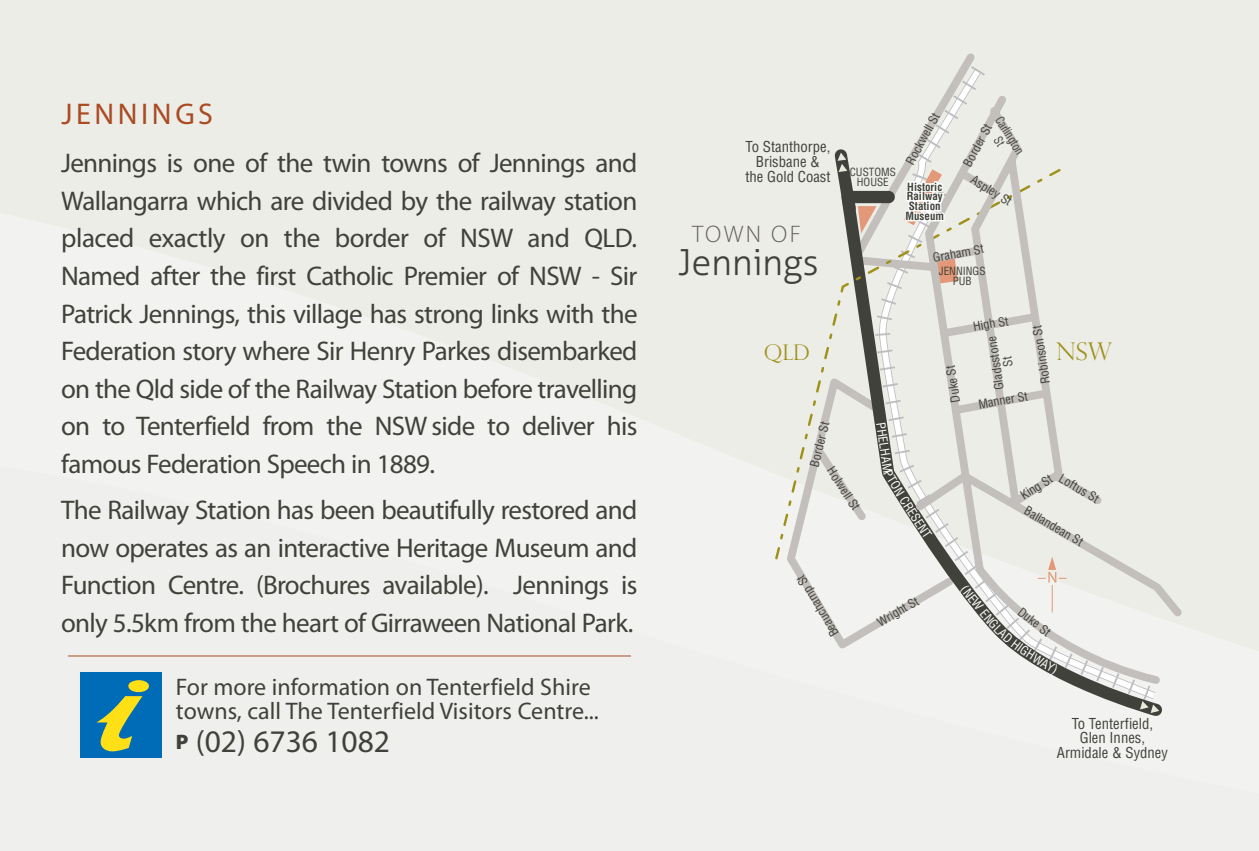
<style>
.page{position:relative;width:1259px;height:851px;background:#fff}
.page>*{position:absolute;margin:0;border:0;box-sizing:border-box;transform-origin:0 0}
.t1{font:300 36px "Aller";color:#40413a}
.t2{font:31.5px "Myriad Pro";color:#40413a}
.t3{font:30px "Myriad Pro";letter-spacing:.12em;color:#aa4b22}
.t4{font:27px/37.5px "Myriad Pro";letter-spacing:-.025em;color:#40413a;text-align:justify}
.t5{font:300 24.3px "Perpetua Titling";color:#9f911a}
.t6{font:24px/24px "Myriad Pro";color:#40413a}
.t7{font:300 24px "Myriad Pro";letter-spacing:.1em;color:#635f59}
.t8{font:300 21.6px "Perpetua Titling";color:#9f911a}
.t9{font:condensed 14.7px/14.7px "Helvetica";color:#40413a;text-align:center}
.t10{font:condensed 12.3px/12.3px "Helvetica";color:#40413a;text-align:center}
.t11{font:condensed 12.3px/12.3px "Helvetica";color:#40413a;text-align:center;scale:.85 1}
.t12{font:condensed 12.3px "Helvetica";color:#fff}
.t13{font:700 condensed 11.1px/9.9px "Helvetica";color:#40413a;text-align:center}
.t14{font:condensed 11.1px/9.9px "Helvetica";color:#40413a;text-align:center}
.s1{font-weight:900;font-size:21px}
</style>
<div class="page">
<div style="left:0;top:784px;width:1259px;height:66px;background:#eff0ed"></div>
<div style="left:0;top:0;width:1259px;height:784px;background:#eff0ed"></div>
<div style="left:81px;top:672px;width:81px;height:85px;background:#006bb6"></div>
<svg style="left:96px;top:696px;width:46px;height:55px"></svg>
<div style="left:128px;top:680px;width:21px;height:12px;background:#ffdf16;border-radius:50%"></div>
<hr style="left:68px;top:655px;width:563px;height:1px;background:#aa4b22">
<svg style="left:782px;top:561px;width:25px;height:94px"></svg>
<svg style="left:833px;top:689px;width:335px;height:33px"></svg>
<svg style="left:773px;top:165px;width:34px;height:396px;background:#ebeae5"></svg>
<svg style="left:807px;top:89px;width:374px;height:600px"></svg>
<svg style="left:827px;top:53px;width:161px;height:231px;background:#dddbd6"></svg>
<svg style="left:1140px;top:701px;width:19px;height:12px"></svg>
<svg style="left:883px;top:469px;width:27px;height:36px"></svg>
<svg style="left:921px;top:529px;width:11px;height:10px"></svg>
<svg style="left:958px;top:556px;width:108px;height:119px"></svg>
<p class="t3" style="left:61px;top:96px;width:153px">JENNINGS</p>
<p class="t4" style="left:61px;top:144px;width:578px">Jennings is one of the twin towns of Jennings and Wallangarra which are divided by the railway station placed exactly on the border of NSW and QLD.<br>Named after the first Catholic Premier of NSW - Sir Patrick Jennings, this village has strong links with the Federation story where Sir Henry Parkes disembarked on the Qld side of the Railway Station before travelling on to Tenterfield from the NSW side to deliver his famous Federation Speech in 1889.</p>
<p class="t4" style="left:61px;top:491px;width:578px">The Railway Station has been beautifully restored and now operates as an interactive Heritage Museum and Function Centre. (Brochures available). Jennings is only 5.5km from the heart of Girraween National Park.</p>
<p class="t6" style="left:176px;top:674px;width:424px">For more information on Tenterfield Shire towns, call The Tenterfield Visitors Centre...</p>
<p class="t2" style="left:176px;top:721px;width:216px"><span class="s1">P</span> (02) 6736 1082</p>
<p class="t9" style="left:745px;top:139px;width:86px">To Stanthorpe,<br>Brisbane &amp; the Gold Coast</p>
<p class="t7" style="left:692px;top:220px;width:110px">TOWN OF</p>
<h1 class="t1" style="left:678px;top:241px;width:142px">Jennings</h1>
<p class="t14" style="left:850px;top:167px;width:47px">CUSTOMS<br>HOUSE</p>
<p class="t10" style="left:903px;top:160px;width:58px;rotate:-61deg">Rockw ell St</p>
<p class="t10" style="left:961px;top:162px;width:47px;rotate:-61deg">Border St</p>
<p class="t11" style="left:1004px;top:114px;width:51px;rotate:58deg">Carlington<br>St</p>
<p class="t13" style="left:905px;top:181px;width:40px">Historic<br>Railway<br>Station<br>Museum</p>
<p class="t10" style="left:975px;top:173px;width:47px;rotate:32deg">Aspley St</p>
<p class="t10" style="left:932px;top:251px;width:53px;rotate:-10deg">Graham St</p>
<p class="t14" style="left:939px;top:266px;width:48px">JENNINGS<br>PUB</p>
<p class="t8" style="left:764px;top:339px;width:48px">QLD</p>
<p class="t10" style="left:808px;top:465px;width:47px;rotate:-76deg">Border St</p>
<p class="t10" style="left:835px;top:464px;width:50px;rotate:57deg">Holw ell St</p>
<p class="t12" style="left:888px;top:421px;width:52px;rotate:81deg">PHELHAM</p>
<p class="t12" style="left:913px;top:499px;width:34px;rotate:57deg">RESEN</p>
<p class="t10" style="left:949px;top:403px;width:39px;rotate:-98deg">Duke St</p>
<p class="t10" style="left:972px;top:320px;width:37px;rotate:-10deg">High St</p>
<p class="t10" style="left:1039px;top:385px;width:61px;rotate:-99deg">Robinson St</p>
<p class="t10" style="left:993px;top:390px;width:55px;rotate:-98deg">Gladsstone<br>St</p>
<p class="t5" style="left:1056px;top:336px;width:58px">NSW</p>
<p class="t10" style="left:977px;top:398px;width:52px;rotate:-10deg">Manner St</p>
<p class="t10" style="left:1018px;top:490px;width:37px;rotate:-32deg">King St</p>
<p class="t10" style="left:1063px;top:471px;width:45px;rotate:30deg">Loftus St</p>
<p class="t10" style="left:1028px;top:504px;width:67px;rotate:30deg">Ballandean St</p>
<p class="t10" style="left:830px;top:639px;width:71px;rotate:-121deg">Beauchamp St</p>
<p class="t10" style="left:875px;top:617px;width:47px;rotate:-30deg">W right St</p>
<p class="t10" style="left:1023px;top:605px;width:39px;rotate:38deg">Duke St</p>
<p class="t9" style="left:1056px;top:715px;width:113px">To Tenterfield,<br>Glen Innes,<br>Armidale &amp; Sydney</p>
</div>
